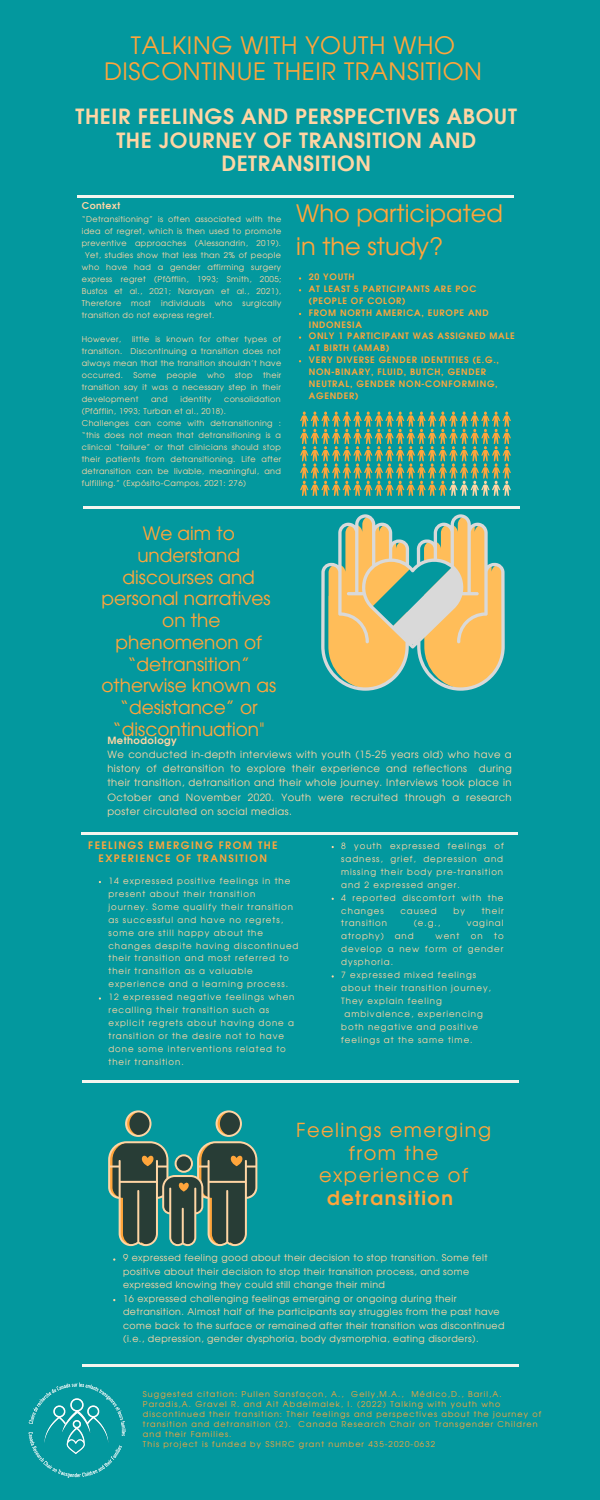
<style>
.page{position:relative;width:600px;height:1500px;background:#03989e}
.page>*{position:absolute;margin:0;border:0;box-sizing:border-box;transform-origin:0 0}
.t1{font:24.1px/32.7px "Evolventa";color:#ffa53b}
.t2{font:24px/26.2px "Evolventa";letter-spacing:.03em;color:#ffa53b;text-align:center}
.t3{font:700 21px/23.2px "Evolventa";letter-spacing:.03em;color:#ffd5a4;text-align:center}
.t4{font:19.4px/22.5px "Evolventa";letter-spacing:.08em;color:#ffa53b;text-align:center}
.t5{font:18.5px/21.8px "Evolventa";color:#ffa53b;text-align:center}
.t6{font:700 10.3px/12.8px "Evolventa";letter-spacing:.135em;color:#ffa53b;text-align:center}
.t7{font:10px/14.3px "Evolventa";letter-spacing:.045em;color:#ffd5a4;text-align:justify}
.t8{font:700 10px "Evolventa";letter-spacing:.045em;color:#ffd5a4}
.t9{font:9.4px/13.5px "Evolventa";letter-spacing:.045em;color:#ffd5a4}
.t10{font:700 9.4px "Evolventa";letter-spacing:.045em;color:#ffd5a4}
.t11{font:700 8.9px/11.8px "Evolventa";letter-spacing:.08em;color:#ffa53b}
.t12{font:8.6px/12.9px "Evolventa";letter-spacing:.11em;color:#ffd5a4}
.t13{font:8px/12px "Evolventa";letter-spacing:.045em;color:#ffd5a4;text-align:justify}
.t14{font:8px/10px "Evolventa";letter-spacing:.135em;color:#ffa53b}
.s1{font-weight:700}
</style>
<div class="page">
<hr style="left:77px;top:195px;width:437px;height:2px;background:#f5f5ef">
<hr style="left:84px;top:506px;width:436px;height:2px;background:#f5f5ef">
<hr style="left:81px;top:833px;width:436px;height:2px;background:#f5f5ef">
<hr style="left:82px;top:1081px;width:436px;height:2px;background:#f5f5ef">
<svg style="left:300px;top:412px;width:211px;height:84px"></svg>
<hr style="left:82px;top:1364px;width:436px;height:2px;background:#f5f5ef">
<svg style="left:108px;top:1110px;width:149px;height:136px"></svg>
<svg style="left:321px;top:514px;width:184px;height:177px"></svg>
<img style="left:28px;top:1382px;width:98px;height:96px">
<p class="t2" style="left:104px;top:34px;width:380px">TALKING WITH YOUTH WHO<br>DISCONTINUE THEIR TRANSITION</p>
<p class="t3" style="left:76px;top:107px;width:443px">THEIR FEELINGS AND PERSPECTIVES ABOUT<br>THE JOURNEY OF TRANSITION AND<br>DETRANSITION</p>
<p class="t10" style="left:82px;top:201px;width:40px">Context</p>
<p class="t13" style="left:82px;top:214px;width:201px">“Detransitioning” is often associated with the</p>
<p class="t13" style="left:82px;top:226px;width:201px">idea of regret, which is then used to promote</p>
<p class="t13" style="left:82px;top:238px;width:201px">preventive approaches (Alessandrin, 2019).</p>
<p class="t13" style="left:85px;top:250px;width:197px">Yet, studies show that less than 2% of people</p>
<p class="t13" style="left:82px;top:262px;width:201px">who have had a gender affirming surgery</p>
<p class="t13" style="left:82px;top:274px;width:201px">express regret (Pfäfflin, 1993; Smith, 2005;</p>
<p class="t13" style="left:82px;top:286px;width:201px">Bustos et al., 2021; Narayan et al., 2021),</p>
<p class="t13" style="left:82px;top:298px;width:41px">Therefore</p>
<p class="t13" style="left:131px;top:298px;width:21px">most</p>
<p class="t13" style="left:161px;top:298px;width:45px">individuals</p>
<p class="t13" style="left:215px;top:298px;width:19px">who</p>
<p class="t13" style="left:243px;top:298px;width:40px">surgically</p>
<p class="t13" style="left:82px;top:310px;width:134px">transition do not express regret.</p>
<p class="t13" style="left:82px;top:334px;width:41px">However,</p>
<p class="t13" style="left:82px;top:334px;width:201px;text-indent:50px">little is known for other types of transition. Discontinuing a transition does not always mean that the transition shouldn’t have occurred.</p>
<p class="t13" style="left:133px;top:370px;width:25px">Some</p>
<p class="t13" style="left:167px;top:370px;width:31px">people</p>
<p class="t13" style="left:207px;top:370px;width:19px">who</p>
<p class="t13" style="left:235px;top:370px;width:19px">stop</p>
<p class="t13" style="left:82px;top:370px;width:201px;text-indent:181px">their transition say it was a necessary step in their development</p>
<p class="t13" style="left:82px;top:394px;width:200px;text-indent:142px">consolidation (Pfäfflin, 1993; Turban et al., 2018).</p>
<p class="t13" style="left:82px;top:418px;width:201px">Challenges can come with detransitioning : “this does not mean that detransitioning is a clinical “failure” or that clinicians should stop their patients from detransitioning. Life after detransition can be livable, meaningful, and fulfilling.” (Expósito-Campos, 2021: 276)</p>
<p class="t13" style="left:151px;top:394px;width:18px">and</p>
<p class="t13" style="left:180px;top:394px;width:33px">identity</p>
<p class="t1" style="left:296px;top:199px;width:208px">Who participated in the study?</p>
<p class="t11" style="left:309px;top:272px;width:47px">20 YOUTH</p>
<p class="t11" style="left:309px;top:284px;width:169px">AT LEAST 5 PARTICIPANTS ARE POC (PEOPLE OF COLOR)</p>
<p class="t11" style="left:309px;top:307px;width:181px">FROM NORTH AMERICA, EUROPE AND<br>INDONESIA</p>
<p class="t11" style="left:309px;top:331px;width:208px">ONLY 1 PARTICIPANT WAS ASSIGNED MALE<br>AT BIRTH (AMAB)</p>
<p class="t11" style="left:309px;top:355px;width:192px">VERY DIVERSE GENDER IDENTITIES (E.G.,<br>NON-BINARY, FLUID, BUTCH, GENDER<br>NEUTRAL, GENDER NON-CONFORMING,<br>AGENDER)</p>
<p class="t5" style="left:101px;top:524px;width:176px">We aim to understand discourses and personal narratives on the phenomenon of “detransition” otherwise known as “desistance” or “discontinuation"</p>
<p class="t8" style="left:107px;top:736px;width:71px">Methodology</p>
<p class="t7" style="left:107px;top:748px;width:406px">We conducted in-depth interviews with youth (15-25 years old) who have a history of detransition to explore their experience and reflections during their transition, detransition and their whole journey. Interviews took place in October and November 2020. Youth were recruited through a research poster circulated on social medias.</p>
<p class="t6" style="left:88px;top:840px;width:191px">FEELINGS EMERGING FROM THE<br>EXPERIENCE OF TRANSITION</p>
<p class="t12" style="left:108px;top:875px;width:192px">14 expressed positive feelings in the present about their transition<br>journey. Some qualify their transition as successful and have no regrets, some are still happy about the changes despite having discontinued their transition and most referred to their transition as a valuable experience and a learning process.</p>
<p class="t12" style="left:108px;top:991px;width:188px">12 expressed negative feelings when recalling their transition such as explicit regrets about having done a transition or the desire not to have done some interventions related to their transition.</p>
<p class="t12" style="left:341px;top:840px;width:164px;text-align:justify">8 youth expressed feelings of sadness, grief, depression and missing their body pre-transition and 2 expressed anger.</p>
<p class="t12" style="left:341px;top:892px;width:164px">4 reported discomfort with the changes</p>
<p class="t12" style="left:400px;top:905px;width:38px">caused</p>
<p class="t12" style="left:454px;top:905px;width:13px">by</p>
<p class="t12" style="left:482px;top:905px;width:23px">their</p>
<p class="t12" style="left:341px;top:917px;width:47px">transition</p>
<p class="t12" style="left:414px;top:917px;width:28px">(e.g.,</p>
<p class="t12" style="left:467px;top:917px;width:38px">vaginal</p>
<p class="t12" style="left:341px;top:930px;width:74px">atrophy) and</p>
<p class="t12" style="left:436px;top:930px;width:25px">went</p>
<p class="t12" style="left:471px;top:930px;width:13px">on</p>
<p class="t12" style="left:341px;top:930px;width:164px;text-align:justify;text-indent:153px">to develop a new form of gender dysphoria.</p>
<p class="t12" style="left:341px;top:969px;width:136px">7 expressed mixed feelings</p>
<p class="t12" style="left:341px;top:982px;width:151px">about their transition journey,</p>
<p class="t12" style="left:341px;top:995px;width:102px">They explain feeling</p>
<p class="t12" style="left:345px;top:1008px;width:140px">ambivalence, experiencing</p>
<p class="t12" style="left:341px;top:1021px;width:138px">both negative and positive</p>
<p class="t12" style="left:341px;top:1034px;width:133px">feelings at the same time.</p>
<p class="t4" style="left:296px;top:1120px;width:196px">Feelings emerging from the experience of <span class="s1">detransition</span></p>
<p class="t9" style="left:123px;top:1252px;width:366px">9 expressed feeling good about their decision to stop transition. Some felt positive about their decision to stop their transition process, and some expressed knowing they could still change their mind</p>
<p class="t9" style="left:123px;top:1292px;width:383px">16 expressed challenging feelings emerging or ongoing during their detransition. Almost half of the participants say struggles from the past have come back to the surface or remained after their transition was discontinued (i.e., depression, gender dysphoria, body dysmorphia, eating disorders).</p>
<p class="t14" style="left:143px;top:1390px;width:400px">Suggested citation: Pullen Sansfaçon, A., Gelly,M.A., Médico,D., Baril,A.<br>Paradis,A. Gravel R. and Ait Abdelmalek, I. (2022) Talking with youth who discontinued their transition: Their feelings and perspectives about the journey of transition and detransition (2). Canada Research Chair on Transgender Children and their Families.</p>
<p class="t14" style="left:143px;top:1440px;width:294px">This project is funded by SSHRC grant number 435-2020-0632</p>
</div>
